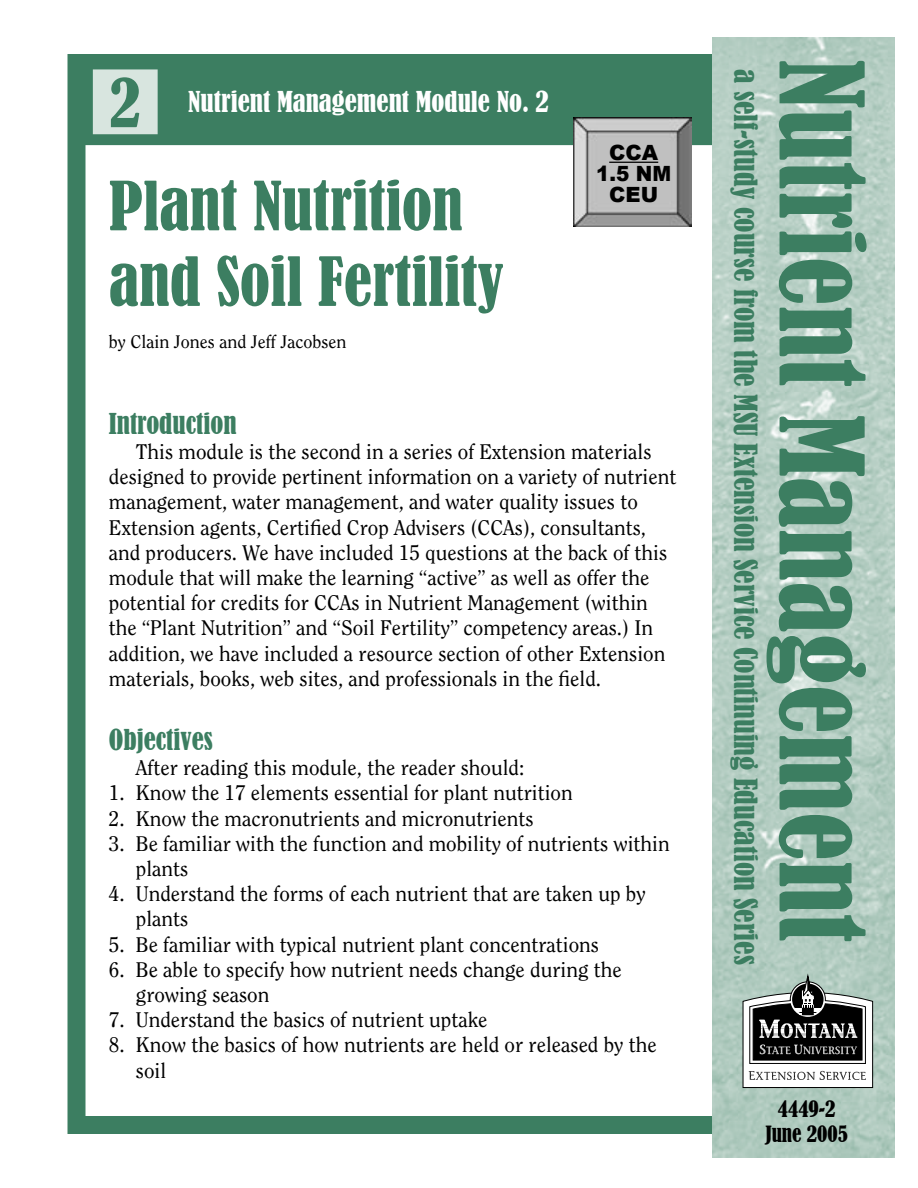
<style>
.page{position:relative;width:918px;height:1188px;background:#fff}
.page>*{position:absolute;margin:0;border:0;box-sizing:border-box;transform-origin:0 0}
.Headline{font:condensed 108px "Bernard";color:#3c7e61}
.Headline-2{font:condensed 63px "Bernard";color:#3c7e61}
.Headline-3{font:condensed 30px "Bernard";color:#3c7e61}
.Subhead_1{font:condensed 27px "Bernard";color:#fff}
.Subhead_1-2{font:condensed 27px "Bernard";color:#3c7e61}
.Bigger_body_text{font:21px/25.2px "Clearface";color:#000}
.Headline-4{font:condensed 21px "Bernard";color:#000}
.Hanging_indent{font:900 21px "Arial";color:#000}
.Hanging_indent-2{font:900 21px "Arial";color:#000;scale:.95 1}
.Body_text{font:18px "Clearface";color:#000}
</style>
<div class="page">
<div style="left:68px;top:54px;width:708px;height:1080px;border:18px solid #3c7e61"></div>
<div style="left:78px;top:62px;width:679px;height:82px;background:#3c7e61"></div>
<div style="left:78px;top:61px;width:680px;height:84px;border:2px solid #3c7e61"></div>
<div style="left:94px;top:70px;width:63px;height:64px;background:#d8e5df"></div>
<div style="left:93px;top:69px;width:65px;height:65px;border:2px solid #d8e5df"></div>
<img style="left:574px;top:117px;width:118px;height:109px">
<hr style="left:609px;top:162px;width:49px;height:1px;background:#000">
<img style="left:713px;top:37px;width:181px;height:1121px">
<svg style="left:742px;top:974px;width:131px;height:114px"></svg>
<p class="Headline-2" style="left:109px;top:66px;width:32px">2</p>
<p class="Subhead_1" style="left:188px;top:85px;width:362px">Nutrient Management Module No. 2</p>
<p class="Headline-2" style="left:109px;top:170px;width:356px">Plant Nutrition</p>
<p class="Headline-2" style="left:109px;top:245px;width:397px">and Soil Fertility</p>
<p class="Body_text" style="left:109px;top:331px;width:239px">by Clain Jones and Jeff Jacobsen</p>
<p class="Hanging_indent" style="left:609px;top:140px;width:51px">CCA</p>
<p class="Hanging_indent-2" style="left:596px;top:161px;width:81px">1.5 NM</p>
<p class="Hanging_indent" style="left:609px;top:182px;width:50px">CEU</p>
<p class="Subhead_1-2" style="left:109px;top:408px;width:129px">Introduction</p>
<p class="Bigger_body_text" style="left:109px;top:439px;width:569px;text-indent:27px">This module is the second in a series of Extension materials designed to provide pertinent information on a variety of nutrient management, water management, and water quality issues to Extension agents, Certified Crop Advisers (CCAs), consultants, and producers. We have included 15 questions at the back of this module that will make the learning “active” as well as offer the potential for credits for CCAs in Nutrient Management (within the “Plant Nutrition” and “Soil Fertility” competency areas.) In addition, we have included a resource section of other Extension materials, books, web sites, and professionals in the field.</p>
<p class="Subhead_1-2" style="left:109px;top:724px;width:106px">Objectives</p>
<p class="Bigger_body_text" style="left:136px;top:755px;width:390px">After reading this module, the reader should:</p>
<p class="Bigger_body_text" style="left:109px;top:780px;width:465px">1. Know the 17 elements essential for plant nutrition</p>
<p class="Bigger_body_text" style="left:109px;top:805px;width:426px">2. Know the macronutrients and micronutrients</p>
<p class="Bigger_body_text" style="left:136px;top:831px;width:535px;text-indent:-27px">3. Be familiar with the function and mobility of nutrients within plants</p>
<p class="Bigger_body_text" style="left:136px;top:881px;width:511px;text-indent:-27px">4. Understand the forms of each nutrient that are taken up by plants</p>
<p class="Bigger_body_text" style="left:109px;top:931px;width:492px">5. Be familiar with typical nutrient plant concentrations</p>
<p class="Bigger_body_text" style="left:136px;top:957px;width:487px;text-indent:-27px">6. Be able to specify how nutrient needs change during the growing season</p>
<p class="Bigger_body_text" style="left:109px;top:1007px;width:380px">7. Understand the basics of nutrient uptake</p>
<p class="Bigger_body_text" style="left:136px;top:1032px;width:522px;text-indent:-27px">8. Know the basics of how nutrients are held or released by the soil</p>
<p class="Headline-3" style="left:763px;top:69px;width:897px;rotate:90deg">a self-study course from the MSU Extension Service Continuing Education Series</p>
<p class="Headline" style="left:884px;top:59px;width:885px;rotate:90deg">Nutrient Management</p>
<p class="Headline-4" style="left:778px;top:1097px;width:59px">4449-2</p>
<p class="Headline-4" style="left:765px;top:1122px;width:84px">June 2005</p>
</div>
